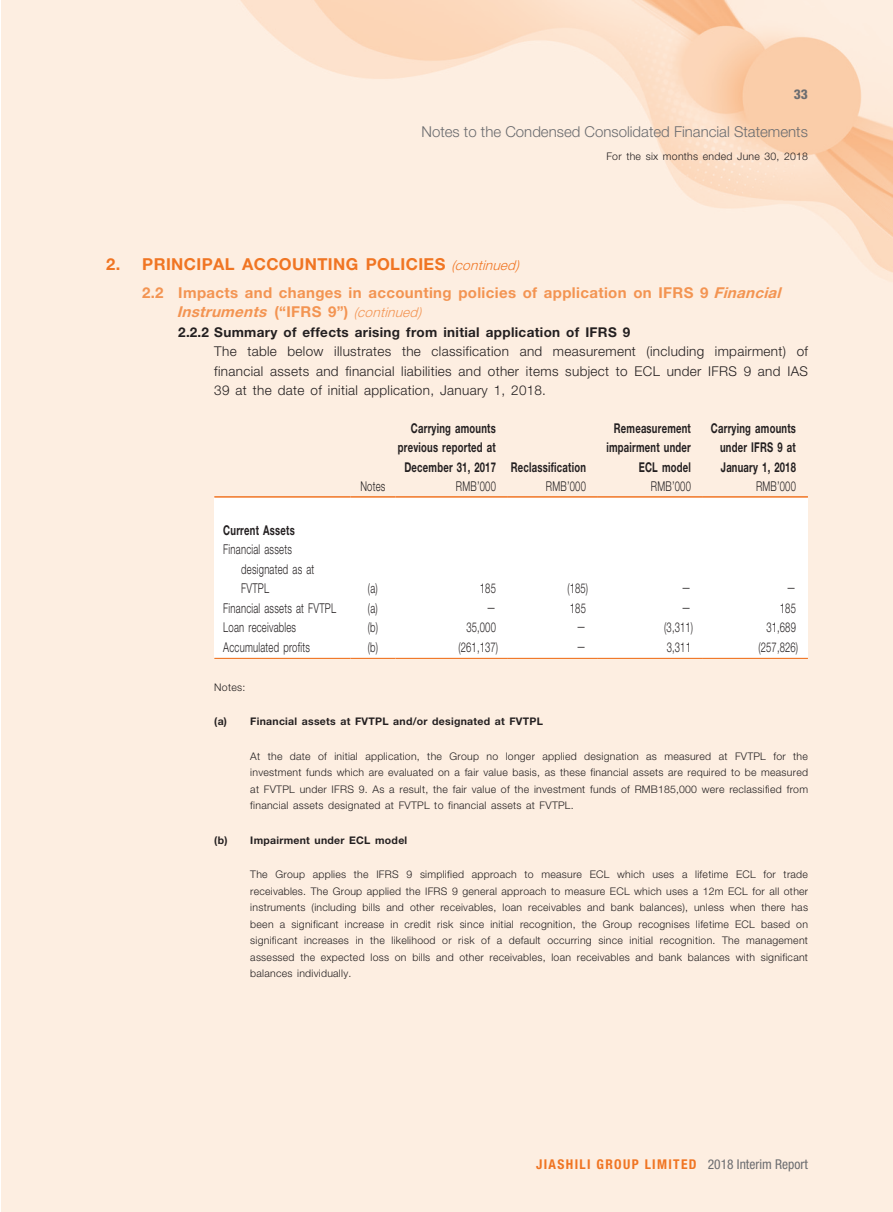
<style>
.page{position:relative;width:893px;height:1212px;background:#fff}
.page>*{position:absolute;margin:0;border:0;box-sizing:border-box;transform-origin:0 0}
._03_H1{font:700 16.5px "Helvetica Neue LT Std";letter-spacing:.025em;color:#f07523}
._04___H2{font:700 15px/19.5px "Helvetica Neue LT Std";letter-spacing:.025em;color:#f39452}
.t1{font:300 15px "Helvetica Neue LT Std";color:#6c6d70}
._14_______P6{font:300 13.5px/19.5px "Helvetica Neue LT Std";letter-spacing:.025em;color:#231f20;text-align:justify}
._13_____P4{font:700 13.5px/19.5px "Helvetica Neue LT Std";letter-spacing:.025em;color:#231f20;text-align:right;scale:.7 1}
._13_____P4-2{font:300 13.5px "Helvetica Neue LT Std";letter-spacing:.015em;color:#231f20;scale:.7 1}
._15_Table_Stub{font:300 13.5px/19.5px "Helvetica Neue LT Std";letter-spacing:.025em;color:#231f20;scale:.7 1}
._05_____H3{font:700 13.5px "Helvetica Neue LT Std";letter-spacing:.025em;color:#231f20}
.t2{font:700 condensed 13.5px "Helvetica Neue LT Std";letter-spacing:.1em;color:#f07523}
._15_Table_Stub-2{font:700 13.5px "Helvetica Neue LT Std";letter-spacing:.025em;color:#231f20;scale:.7 1}
.t3{font:800 condensed 13.5px "Helvetica Neue LT Std";color:#6c6d70}
._28a_________P8__Not{font:300 10.5px/16.5px "Helvetica Neue LT Std";letter-spacing:.025em;color:#231f20;text-align:justify}
._24__________IN6__No{font:700 10.5px "Helvetica Neue LT Std";letter-spacing:.025em;color:#231f20}
._24__________IN6__No-2{font:300 10.5px "Helvetica Neue LT Std";letter-spacing:.025em;color:#231f20}
.s1{font-weight:300;font-style:italic;font-size:13.5px}
.s2{font-style:italic}
.s3{font-weight:400;color:#6c6d70}
</style>
<div class="page">
<svg style="left:214px;top:657px;width:136px;height:1px"></svg>
<svg style="left:350px;top:657px;width:45px;height:1px"></svg>
<svg style="left:395px;top:657px;width:113px;height:1px"></svg>
<svg style="left:508px;top:657px;width:90px;height:1px"></svg>
<svg style="left:598px;top:657px;width:105px;height:1px"></svg>
<svg style="left:703px;top:657px;width:105px;height:1px"></svg>
<hr style="left:214px;top:496px;width:136px;height:2px;background:#f07523">
<hr style="left:350px;top:496px;width:45px;height:2px;background:#f07523">
<hr style="left:395px;top:496px;width:113px;height:2px;background:#f07523">
<hr style="left:508px;top:496px;width:90px;height:2px;background:#f07523">
<hr style="left:598px;top:496px;width:105px;height:2px;background:#f07523">
<hr style="left:703px;top:496px;width:105px;height:2px;background:#f07523">
<hr style="left:214px;top:658px;width:136px;height:1px;background:#f07523">
<hr style="left:350px;top:658px;width:45px;height:1px;background:#f07523">
<hr style="left:395px;top:658px;width:113px;height:1px;background:#f07523">
<hr style="left:508px;top:658px;width:90px;height:1px;background:#f07523">
<hr style="left:598px;top:658px;width:105px;height:1px;background:#f07523">
<hr style="left:703px;top:658px;width:105px;height:1px;background:#f07523">
<p class="t3" style="left:794px;top:86px;width:16px">33</p>
<h2 class="t1" style="left:421px;top:123px;width:388px">Notes to the Condensed Consolidated Financial Statements</h2>
<p class="_28a_________P8__Not" style="left:606px;top:147px;width:203px">For the six months ended June 30, 2018</p>
<p class="_03_H1" style="left:106px;top:254px;width:414px">2. PRINCIPAL ACCOUNTING POLICIES <span class="s1">(continued)</span></p>
<p class="_04___H2" style="left:177px;top:282px;width:610px;text-indent:-34px">2.2 Impacts and changes in accounting policies of application on IFRS 9 <span class="s2">Financial<br>Instruments</span> ( “ I F R S 9 ” ) <span class="s1">(continued)</span></p>
<p class="_05_____H3" style="left:178px;top:324px;width:453px">2.2.2 Summary of effects arising from initial application of IFRS 9</p>
<p class="_14_______P6" style="left:214px;top:342px;width:595px">The table below illustrates the classification and measurement (including impairment) of financial assets and financial liabilities and other items subject to ECL under IFRS 9 and IAS 39 at the date of initial application, January 1, 2018.</p>
<p class="_13_____P4" style="left:398px;top:418px;width:142px">Carrying amounts previous reported at<br>December 31, 2017</p>
<p class="_13_____P4" style="left:606px;top:418px;width:122px">Remeasurement impairment under<br>ECL model</p>
<p class="_13_____P4" style="left:720px;top:418px;width:110px;text-align:justify;text-indent:-9px">Carrying amounts under IFRS 9 at January 1, 2018</p>
<p class="_13_____P4" style="left:511px;top:457px;width:109px">Reclassification</p>
<p class="_15_Table_Stub-2" style="left:223px;top:522px;width:104px">Current Assets</p>
<p class="_15_Table_Stub" style="left:241px;top:540px;width:106px;text-indent:-18px">Financial assets designated as at<br>FVTPL</p>
<p class="_13_____P4-2" style="left:360px;top:478px;width:37px">Notes</p>
<p class="_13_____P4-2" style="left:456px;top:478px;width:59px">RMB’000</p>
<p class="_13_____P4-2" style="left:546px;top:478px;width:59px">RMB’000</p>
<p class="_13_____P4-2" style="left:651px;top:478px;width:59px">RMB’000</p>
<p class="_13_____P4-2" style="left:756px;top:478px;width:59px">RMB’000</p>
<p class="_13_____P4-2" style="left:368px;top:580px;width:16px">(a)</p>
<p class="_13_____P4-2" style="left:480px;top:580px;width:24px">185</p>
<p class="_13_____P4-2" style="left:567px;top:580px;width:31px">(185)</p>
<p class="_13_____P4-2" style="left:681px;top:579px;width:15px">—</p>
<p class="_13_____P4-2" style="left:786px;top:579px;width:15px">—</p>
<p class="_15_Table_Stub" style="left:223px;top:598px;width:163px">Financial assets at FVTPL</p>
<p class="_13_____P4-2" style="left:368px;top:600px;width:16px">(a)</p>
<p class="_13_____P4-2" style="left:486px;top:598px;width:15px">—</p>
<p class="_13_____P4-2" style="left:570px;top:600px;width:24px">185</p>
<p class="_13_____P4-2" style="left:681px;top:598px;width:15px">—</p>
<p class="_13_____P4-2" style="left:780px;top:600px;width:24px">185</p>
<p class="_15_Table_Stub" style="left:223px;top:618px;width:106px">Loan receivables</p>
<p class="_13_____P4-2" style="left:368px;top:619px;width:16px">(b)</p>
<p class="_13_____P4-2" style="left:466px;top:619px;width:44px">35,000</p>
<p class="_13_____P4-2" style="left:576px;top:618px;width:15px">—</p>
<p class="_13_____P4-2" style="left:664px;top:619px;width:43px">(3,311)</p>
<p class="_13_____P4-2" style="left:766px;top:619px;width:44px">31,689</p>
<p class="_15_Table_Stub" style="left:223px;top:637px;width:125px">Accumulated profits</p>
<p class="_13_____P4-2" style="left:368px;top:639px;width:16px">(b)</p>
<p class="_13_____P4-2" style="left:458px;top:639px;width:58px">(261,137)</p>
<p class="_13_____P4-2" style="left:576px;top:637px;width:15px">—</p>
<p class="_13_____P4-2" style="left:667px;top:639px;width:36px">3,311</p>
<p class="_13_____P4-2" style="left:758px;top:639px;width:58px">(257,826)</p>
<p class="_24__________IN6__No-2" style="left:214px;top:681px;width:33px">Notes:</p>
<p class="_24__________IN6__No" style="left:214px;top:715px;width:330px">(a) Financial assets at FVTPL and/or designated at FVTPL</p>
<p class="_28a_________P8__Not" style="left:250px;top:747px;width:559px">At the date of initial application, the Group no longer applied designation as measured at FVTPL for the investment funds which are evaluated on a fair value basis, as these financial assets are required to be measured at FVTPL under IFRS 9. As a result, the fair value of the investment funds of RMB185,000 were reclassified from financial assets designated at FVTPL to financial assets at FVTPL.</p>
<p class="_24__________IN6__No" style="left:214px;top:833px;width:194px">(b) Impairment under ECL model</p>
<p class="_28a_________P8__Not" style="left:250px;top:866px;width:559px">The Group applies the IFRS 9 simplified approach to measure ECL which uses a lifetime ECL for trade receivables. The Group applied the IFRS 9 general approach to measure ECL which uses a 12m ECL for all other instruments (including bills and other receivables, loan receivables and bank balances), unless when there has been a significant increase in credit risk since initial recognition, the Group recognises lifetime ECL based on significant increases in the likelihood or risk of a default occurring since initial recognition. The management assessed the expected loss on bills and other receivables, loan receivables and bank balances with significant balances individually.</p>
<p class="t2" style="left:536px;top:1156px;width:273px">JIASHILI GROUP LIMITED <span class="s3">2018 Interim Report</span></p>
</div>
